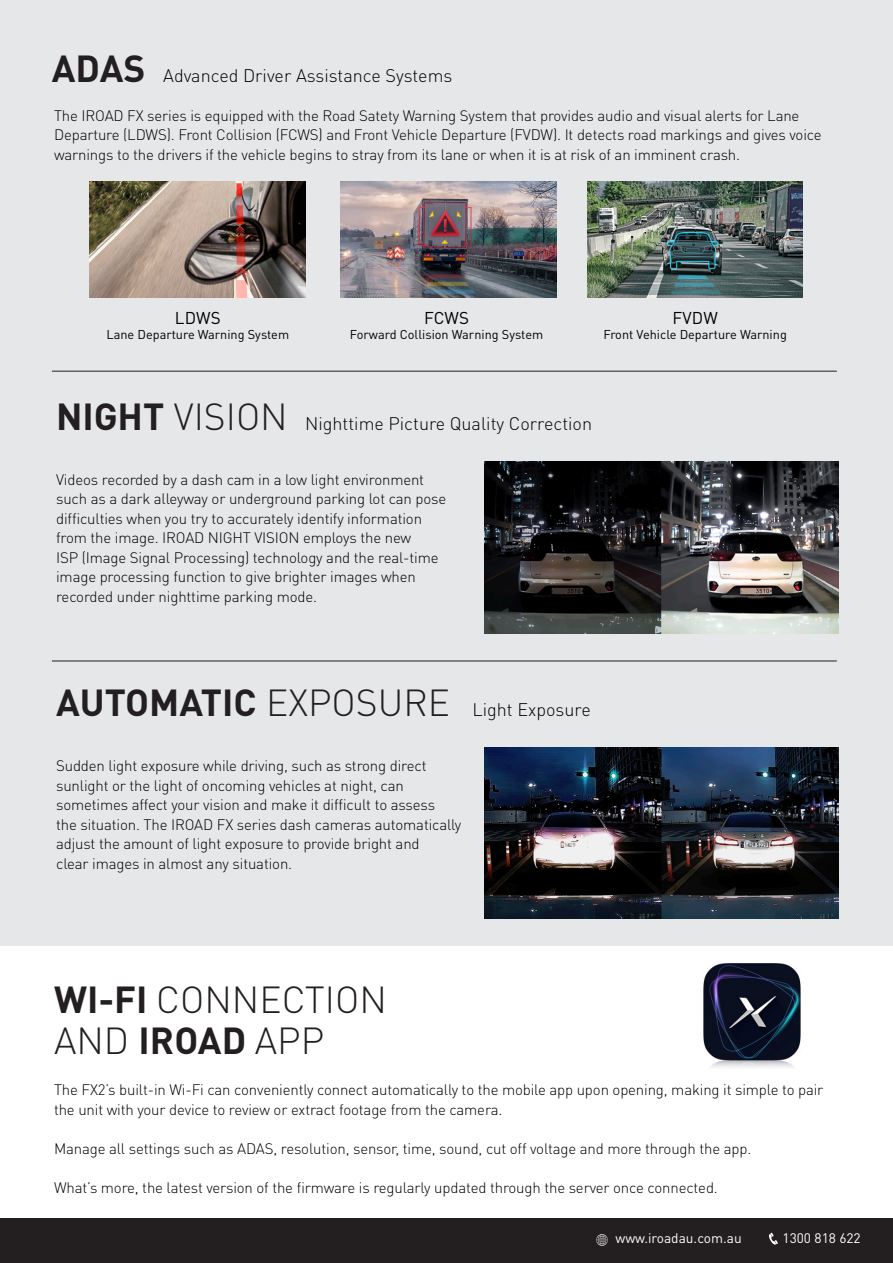
<style>
.page{position:relative;width:893px;height:1263px;background:#fff}
.page>*{position:absolute;margin:0;border:0;box-sizing:border-box;transform-origin:0 0}
.t1{font:300 37.2px/41.7px "DIN Pro";color:#231f20}
.t2{font:700 37.2px "DIN Pro";color:#231f20}
.t3{font:300 18px "DIN Pro";color:#000}
.t4{font:16.95px "DIN Pro";letter-spacing:.01em;color:#000}
.t5{font:300 15px/19.5px "DIN Pro";letter-spacing:-.01em;color:#000}
.t6{font:13.65px "DIN Pro";color:#fff}
.t7{font:12.75px "DIN Pro";color:#000}
.s1{font-weight:700}
.s2{font-weight:300}
</style>
<div class="page">
<div style="left:0;top:0;width:893px;height:945px;background:#e6e7e9"></div>
<hr style="left:52px;top:371px;width:785px;height:1px;background:#231f20">
<hr style="left:52px;top:661px;width:785px;height:1px;background:#231f20">
<div style="left:0;top:1218px;width:893px;height:45px;background:#231f20"></div>
<svg style="left:596px;top:1234px;width:12px;height:12px"></svg>
<svg style="left:769px;top:1232px;width:9px;height:13px"></svg>
<img style="left:341px;top:181px;width:215px;height:117px">
<img style="left:587px;top:181px;width:216px;height:117px">
<img style="left:89px;top:181px;width:216px;height:116px">
<img style="left:484px;top:461px;width:355px;height:173px">
<img style="left:484px;top:747px;width:355px;height:171px">
<img style="left:703px;top:963px;width:98px;height:105px">
<p class="t2" style="left:52px;top:44px;width:95px">ADAS</p>
<p class="t3" style="left:163px;top:64px;width:291px">Advanced Driver Assistance Systems</p>
<p class="t5" style="left:54px;top:105px;width:769px">The IROAD FX series is equipped with the Road Satety Warning System that provides audio and visual alerts for Lane<br>Departure (LDWS). Front Collision (FCWS) and Front Vehicle Departure (FVDW). It detects road markings and gives voice warnings to the drivers if the vehicle begins to stray from its lane or when it is at risk of an imminent crash.</p>
<p class="t4" style="left:175px;top:306px;width:47px">LDWS</p>
<p class="t7" style="left:106px;top:326px;width:184px">Lane Departure Warning System</p>
<p class="t4" style="left:424px;top:306px;width:47px">FCWS</p>
<p class="t7" style="left:350px;top:326px;width:195px">Forward Collision Warning System</p>
<p class="t4" style="left:672px;top:306px;width:47px">FVDW</p>
<p class="t7" style="left:603px;top:326px;width:185px">Front Vehicle Departure Warning</p>
<p class="t1" style="left:56px;top:394px;width:233px"><span class="s1">NIGHT</span> VISION</p>
<p class="t3" style="left:305px;top:411px;width:289px">Nighttime Picture Quality Correction</p>
<p class="t5" style="left:56px;top:469px;width:392px">Videos recorded by a dash cam in a low light environment such as a dark alleyway or underground parking lot can pose difficulties when you try to accurately identify information from the image. IROAD NIGHT VISION employs the new<br>ISP (Image Signal Processing) technology and the real-time image processing function to give brighter images when recorded under nighttime parking mode.</p>
<p class="t2" style="left:56px;top:678px;width:395px">AUTOMATIC <span class="s2">EXPOSURE</span></p>
<p class="t3" style="left:472px;top:698px;width:120px">Light Exposure</p>
<p class="t5" style="left:56px;top:755px;width:407px">Sudden light exposure while driving, such as strong direct sunlight or the light of oncoming vehicles at night, can sometimes affect your vision and make it difficult to assess<br>the situation. The IROAD FX series dash cameras automatically adjust the amount of light exposure to provide bright and<br>clear images in almost any situation.</p>
<p class="t1" style="left:54px;top:977px;width:334px"><span class="s1">WI-FI</span> CONNECTION<br>AND <span class="s1">IROAD</span> APP</p>
<p class="t5" style="left:54px;top:1079px;width:771px">The FX2’s built-in Wi-Fi can conveniently connect automatically to the mobile app upon opening, making it simple to pair the unit with your device to review or extract footage from the camera.</p>
<p class="t5" style="left:54px;top:1138px;width:699px">Manage all settings such as ADAS, resolution, sensor, time, sound, cut off voltage and more through the app.</p>
<p class="t5" style="left:54px;top:1177px;width:665px">What’s more, the latest version of the firmware is regularly updated through the server once connected.</p>
<p class="t6" style="left:615px;top:1229px;width:128px">www.iroadau.com.au</p>
<p class="t6" style="left:782px;top:1229px;width:80px">1300 818 622</p>
</div>
